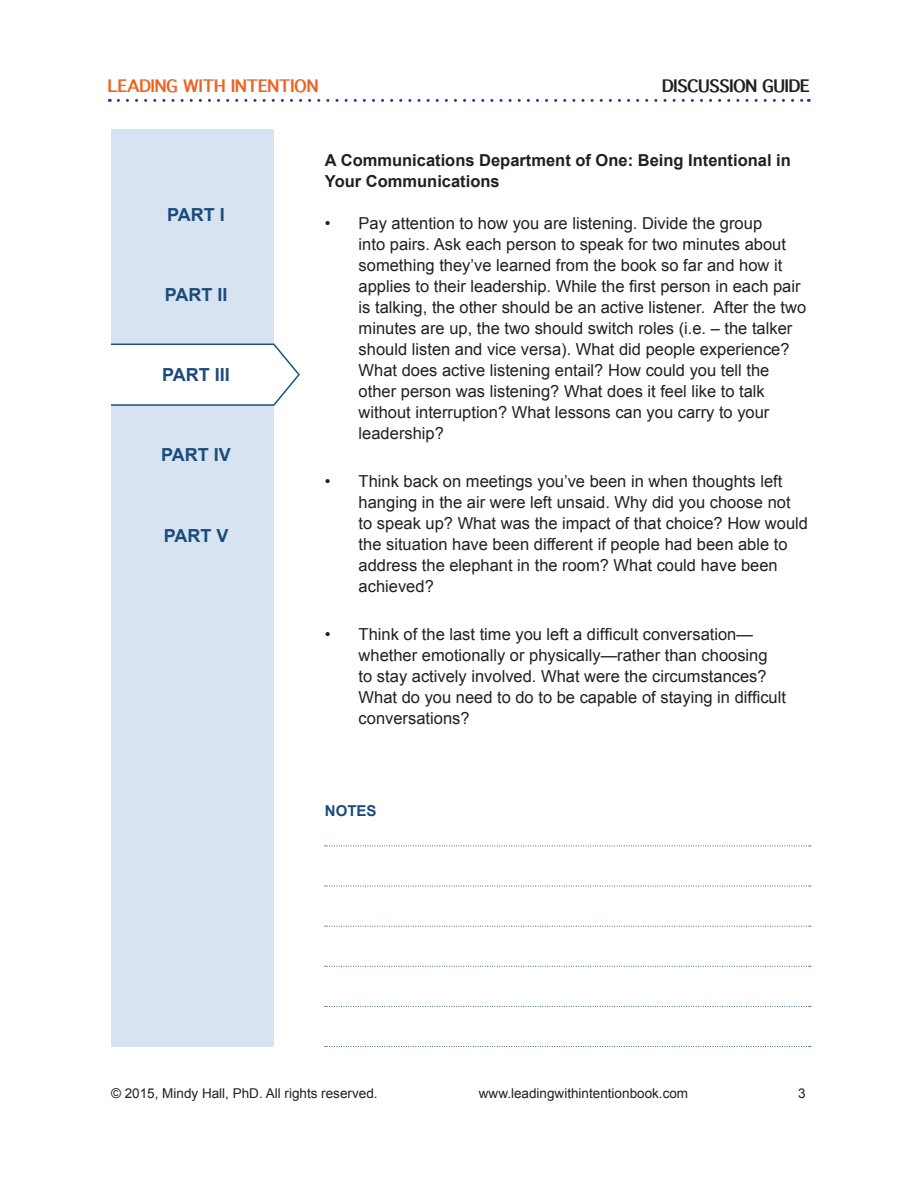
<style>
.page{position:relative;width:918px;height:1188px;background:#fff}
.page>*{position:absolute;margin:0;border:0;box-sizing:border-box;transform-origin:0 0}
.t1{font:700 18px "Arial";color:#1b4b7c}
.t2{font:16.5px/21px "Arial";color:#231f20}
.t3{font:700 16.5px/21px "Arial";color:#231f20}
.t4{font:700 16.5px "Thonburi";color:#ec6523}
.t5{font:700 16.5px "Thonburi";color:#231f20}
.t6{font:700 15px "Arial";color:#1b4b7c}
.t7{font:13.5px "Arial";color:#231f20}
</style>
<div class="page">
<svg style="left:118px;top:99px;width:691px;height:3px"></svg>
<div style="left:111px;top:129px;width:163px;height:918px;background:#d7e3f0"></div>
<svg style="left:111px;top:343px;width:189px;height:63px;background:#f2f5f8"></svg>
<svg style="left:325px;top:1006px;width:486px;height:1px"></svg>
<svg style="left:325px;top:1046px;width:486px;height:1px"></svg>
<svg style="left:325px;top:966px;width:486px;height:1px"></svg>
<svg style="left:325px;top:926px;width:486px;height:1px"></svg>
<svg style="left:325px;top:886px;width:486px;height:1px"></svg>
<svg style="left:325px;top:846px;width:486px;height:1px"></svg>
<p class="t4" style="left:108px;top:77px;width:212px">LEADING WITH INTENTION</p>
<p class="t5" style="left:662px;top:77px;width:149px">DISCUSSION GUIDE</p>
<p class="t1" style="left:167px;top:203px;width:59px">PART I</p>
<p class="t1" style="left:165px;top:283px;width:64px">PART II</p>
<p class="t1" style="left:162px;top:363px;width:69px">PART III</p>
<p class="t1" style="left:161px;top:443px;width:71px">PART IV</p>
<p class="t1" style="left:164px;top:523px;width:66px">PART V</p>
<p class="t3" style="left:325px;top:150px;width:468px">A Communications Department of One: Being Intentional in<br>Your Communications</p>
<p class="t2" style="left:359px;top:213px;width:449px;text-indent:-34px">• Pay attention to how you are listening. Divide the group<br>into pairs. Ask each person to speak for two minutes about something they’ve learned from the book so far and how it applies to their leadership. While the first person in each pair is talking, the other should be an active listener. After the two minutes are up, the two should switch roles (i.e. – the talker should listen and vice versa). What did people experience?<br>What does active listening entail? How could you tell the other person was listening? What does it feel like to talk without interruption? What lessons can you carry to your leadership?</p>
<p class="t2" style="left:359px;top:471px;width:451px;text-indent:-34px">• Think back on meetings you’ve been in when thoughts left hanging in the air were left unsaid. Why did you choose not to speak up? What was the impact of that choice? How would the situation have been different if people had been able to address the elephant in the room? What could have been achieved?</p>
<p class="t2" style="left:359px;top:624px;width:429px;text-indent:-34px">• Think of the last time you left a difficult conversation— whether emotionally or physically—rather than choosing<br>to stay actively involved. What were the circumstances?<br>What do you need to do to be capable of staying in difficult conversations?</p>
<p class="t6" style="left:325px;top:801px;width:53px">NOTES</p>
<p class="t7" style="left:111px;top:1084px;width:268px">© 2015, Mindy Hall, PhD. All rights reserved.</p>
<p class="t7" style="left:479px;top:1084px;width:211px">www.leadingwithintentionbook.com</p>
<p class="t7" style="left:798px;top:1084px;width:9px">3</p>
</div>
